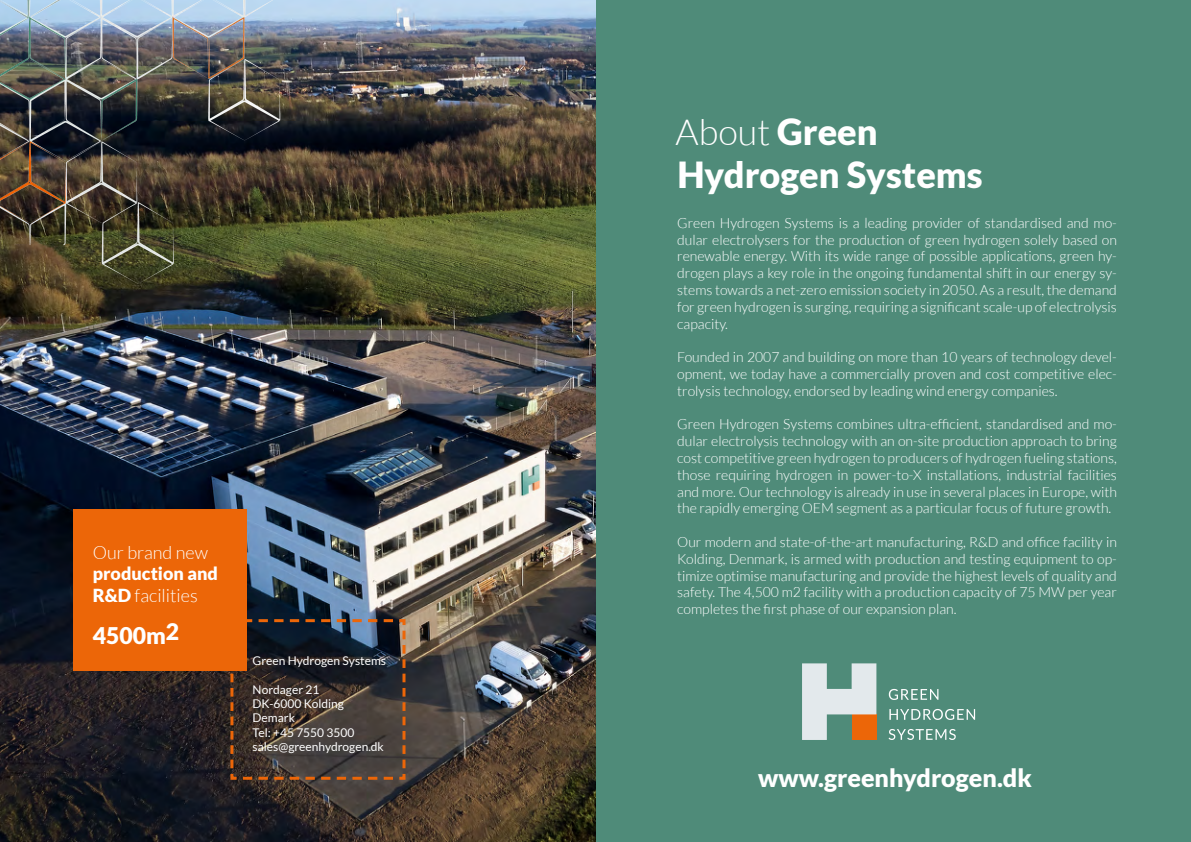
<style>
.page{position:relative;width:1191px;height:842px;background:#fff}
.page>*{position:absolute;margin:0;border:0;box-sizing:border-box;transform-origin:0 0}
.t1{font:900 36px/43.2px "Lato";color:#fff}
.t2{font:900 25px "Lato";color:#fff}
.t3{font:900 23px "Lato";color:#fff}
.t4{font:900 18px/21.6px "Lato";color:#fff}
.t5{font:300 18px "Lato";color:#fff}
.t6{font:300 14px/16.8px "Lato";color:#fff;text-align:justify}
.t7{font:12px/14.4px "Lato";color:#fff}
.s1{font-weight:300}
</style>
<div class="page">
<img style="left:0;top:0;width:1189px;height:842px">
<div style="left:596px;top:0;width:595px;height:841px;background:#4f8b79"></div>
<img style="left:0;top:0;width:310px;height:295px">
<svg style="left:229px;top:618px;width:178px;height:163px"></svg>
<div style="left:73px;top:509px;width:173px;height:161px;background:#ec6608"></div>
<svg style="left:888px;top:689px;width:50px;height:11px"></svg>
<svg style="left:889px;top:709px;width:86px;height:11px"></svg>
<svg style="left:888px;top:729px;width:67px;height:11px"></svg>
<svg style="left:802px;top:663px;width:74px;height:77px"></svg>
<p class="t5" style="left:93px;top:543px;width:117px">Our brand new</p>
<p class="t4" style="left:93px;top:562px;width:127px">production and<br>R&amp;D <span class="s1">facilities</span></p>
<h3 class="t3" style="left:93px;top:622px;width:88px">4500m<sup>2</sup></h3>
<p class="t7" style="left:253px;top:653px;width:135px">Green Hydrogen Systems</p>
<p class="t7" style="left:253px;top:682px;width:133px">Nordager 21<br>DK-6000 Kolding<br>Demark<br>Tel: +45 7550 3500 sales@greenhydrogen.dk</p>
<h1 class="t1" style="left:675px;top:109px;width:309px"><span class="s1">About</span> Green<br>Hydrogen Systems</h1>
<p class="t6" style="left:677px;top:214px;width:441px">Green Hydrogen Systems is a leading provider of standardised and mo&shy;dular electrolysers for the production of green hydrogen solely based on renewable energy. With its wide range of possible applications, green hy&shy;drogen plays a key role in the ongoing fundamental shift in our energy sy&shy;stems towards a net-zero emission society in 2050. As a result, the demand for green hydrogen is surging, requiring a significant scale-up of electrolysis capacity.</p>
<p class="t6" style="left:677px;top:349px;width:441px">Founded in 2007 and building on more than 10 years of technology devel&shy;opment, we today have a commercially proven and cost competitive elec&shy;trolysis technology, endorsed by leading wind energy companies.</p>
<p class="t6" style="left:677px;top:416px;width:441px">Green Hydrogen Systems combines ultra-efficient, standardised and mo&shy;dular electrolysis technology with an on-site production approach to bring cost competitive green hydrogen to producers of hydrogen fueling stations, those requiring hydrogen in power-to-X installations, industrial facilities and more. Our technology is already in use in several places in Europe, with the rapidly emerging OEM segment as a particular focus of future growth.</p>
<p class="t6" style="left:677px;top:534px;width:441px">Our modern and state-of-the-art manufacturing, R&amp;D and office facility in Kolding, Denmark, is armed with production and testing equipment to op&shy;timize optimise manufacturing and provide the highest levels of quality and safety. The 4,500 m2 facility with a production capacity of 75 MW per year completes the first phase of our expansion plan.</p>
<h2 class="t2" style="left:758px;top:763px;width:275px">www.greenhydrogen.dk</h2>
</div>
